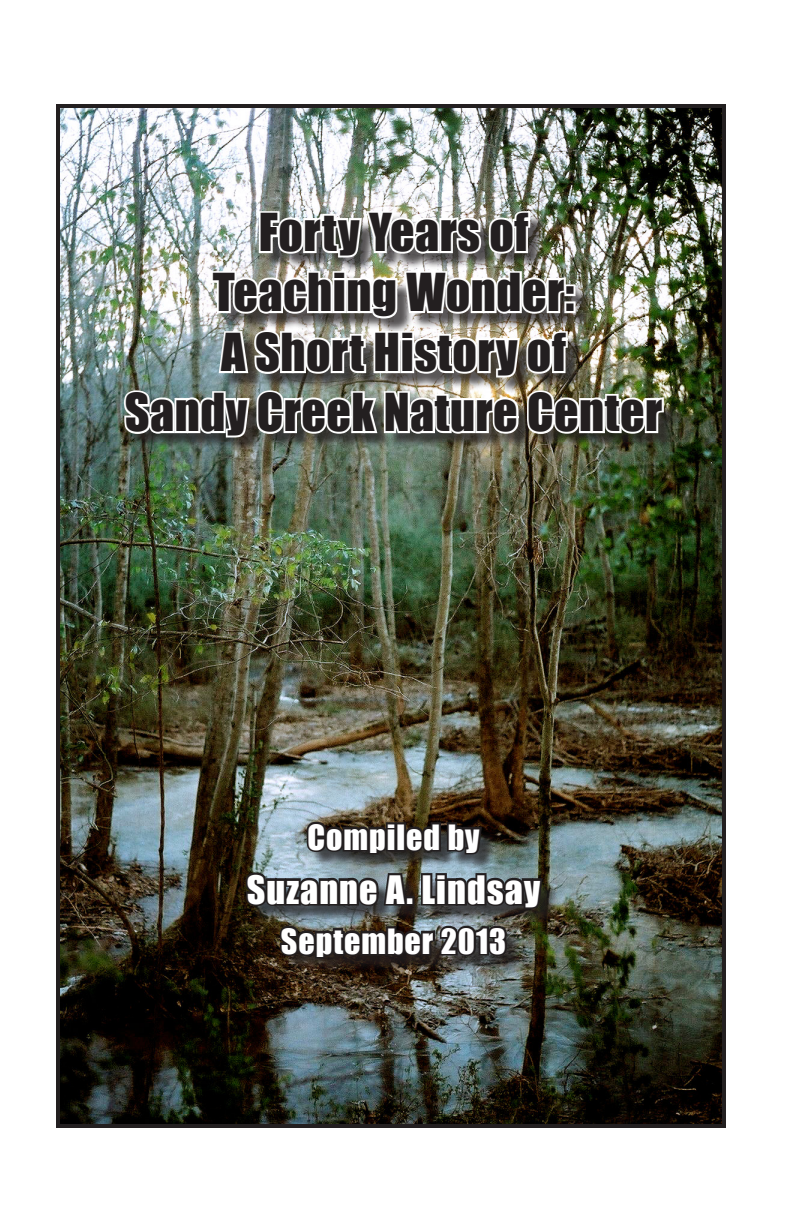
<style>
.page{position:relative;width:792px;height:1224px;background:#fff}
.page>*{position:absolute;margin:0;border:0;box-sizing:border-box;transform-origin:0 0}
.t1{font:48px/60px "Impact";letter-spacing:.01em;color:#231f20;text-align:center}
.Body_Text{font:36px "Impact";letter-spacing:.03em;color:#fff}
.Body_Text-2{font:32px "Impact";letter-spacing:.03em;color:#fff}
</style>
<div class="page">
<img style="left:61px;top:109px;width:660px;height:1014px">
<div style="left:56px;top:104px;width:670px;height:1024px;border:4px solid #231f20"></div>
<div style="left:127px;top:214px;width:554px;height:761px;background:#231f20;opacity:.75"></div>
<img style="left:121px;top:208px;width:545px;height:250px">
<img style="left:243px;top:819px;width:302px;height:141px">
<p class="t1" style="left:125px;top:201px;width:539px">Forty Years of<br>Teaching Wonder:<br>A Short History of<br>Sandy Creek Nature Center</p>
<p class="Body_Text-2" style="left:308px;top:812px;width:174px">Compiled by</p>
<p class="Body_Text" style="left:247px;top:861px;width:295px">Suzanne A. Lindsay</p>
<p class="Body_Text-2" style="left:281px;top:916px;width:227px">September 2013</p>
</div>
